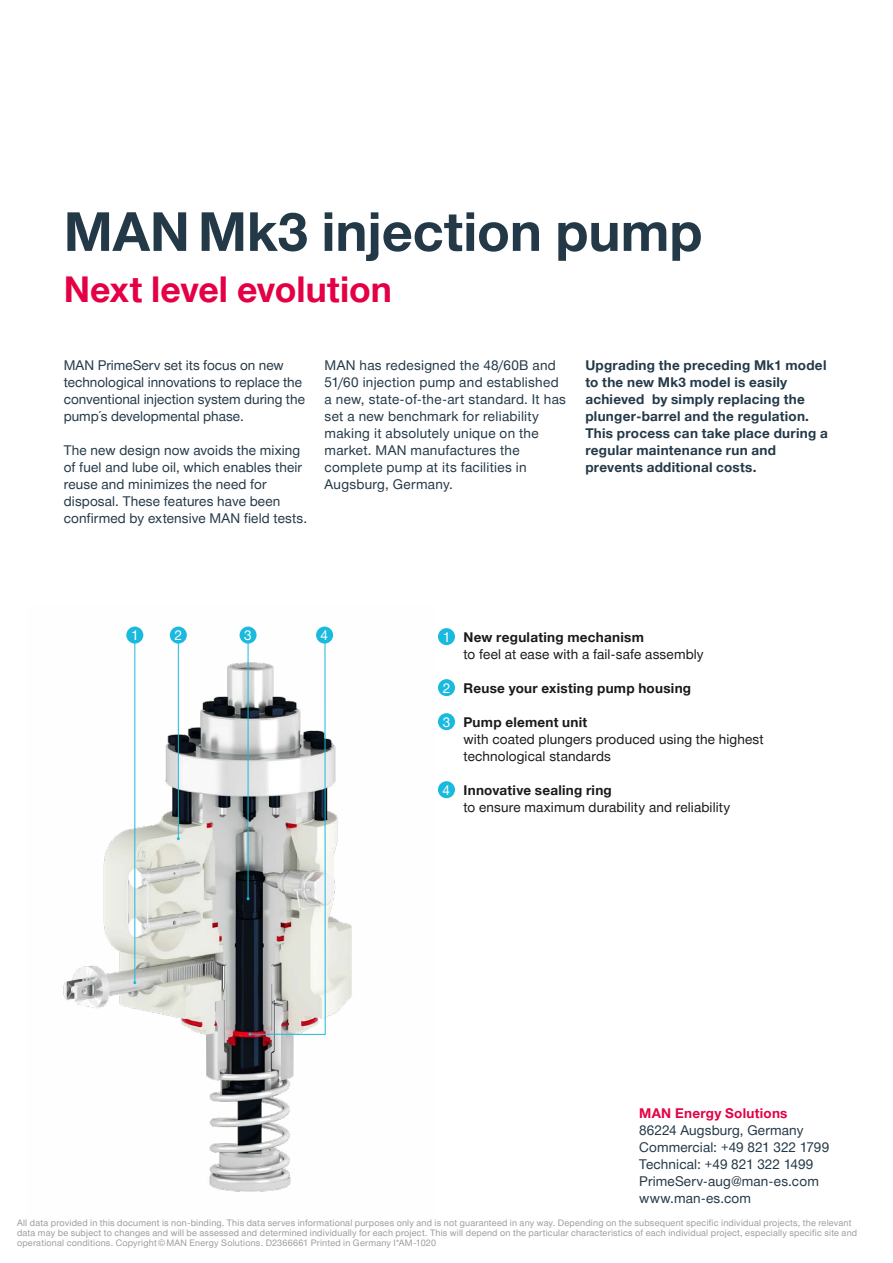
<style>
.page{position:relative;width:893px;height:1263px;background:#fff}
.page>*{position:absolute;margin:0;border:0;box-sizing:border-box;transform-origin:0 0}
.t1{font:700 54px "Man Global";color:#243948}
.t2{font:700 35.55px "Man Global";color:#e40045}
.t3{font:13.5px/17px "Man Global";letter-spacing:.01em;color:#243948}
.t4{font:13.5px/17px "Man Global";letter-spacing:.01em;color:#1a1a18}
.t5{font:700 13.5px/17px "Man Global";letter-spacing:.02em;color:#243948}
.t6{font:700 13.5px "Man Global";letter-spacing:.02em;color:#1a1a18}
.t7{font:700 13.5px "Man Global";letter-spacing:.02em;color:#e40045}
.t8{font:13.5px "Man Global";color:#fff}
.t9{font:9px/10.2px "Man Global";letter-spacing:.025em;color:#9c9d9d}
.s1{color:#fff}
.s2{font-weight:700}
.s3{font-weight:400;color:#fff}
</style>
<div class="page">
<div style="left:438px;top:628px;width:17px;height:17px;background:#19bade;border-radius:50%"></div>
<div style="left:438px;top:679px;width:17px;height:17px;background:#19bade;border-radius:50%"></div>
<div style="left:438px;top:713px;width:17px;height:17px;background:#19bade;border-radius:50%"></div>
<div style="left:438px;top:781px;width:17px;height:17px;background:#19bade;border-radius:50%"></div>
<img style="left:63px;top:626px;width:289px;height:566px">
<hr style="left:134px;top:635px;width:1px;height:348px;background:#19bade">
<hr style="left:178px;top:635px;width:1px;height:204px;background:#19bade">
<svg style="left:247px;top:634px;width:79px;height:402px"></svg>
<div style="left:126px;top:627px;width:17px;height:17px;background:#19bade;border-radius:50%"></div>
<div style="left:170px;top:627px;width:17px;height:17px;background:#19bade;border-radius:50%"></div>
<div style="left:240px;top:627px;width:17px;height:17px;background:#19bade;border-radius:50%"></div>
<div style="left:316px;top:627px;width:17px;height:17px;background:#19bade;border-radius:50%"></div>
<h1 class="t1" style="left:64px;top:201px;width:640px">MAN Mk3 injection pump</h1>
<h2 class="t2" style="left:64px;top:269px;width:330px">Next level evolution</h2>
<p class="t3" style="left:64px;top:357px;width:243px">MAN PrimeServ set its focus on new technological innovations to replace the conventional injection system during the pump´s developmental phase.</p>
<p class="t3" style="left:64px;top:442px;width:245px">The new design now avoids the mixing of fuel and lube oil, which enables their reuse and minimizes the need for disposal. These features have been confirmed by extensive MAN field tests.</p>
<p class="t3" style="left:325px;top:357px;width:243px">MAN has redesigned the 48/60B and 51/60 injection pump and established a new, state-of-the-art standard. It has set a new benchmark for reliability making it absolutely unique on the market. MAN manufactures the complete pump at its facilities in Augsburg, Germany.</p>
<p class="t5" style="left:585px;top:357px;width:244px">Upgrading the preceding Mk1 model to the new Mk3 model is easily achieved by simply replacing the plunger-barrel and the regulation.<br>This process can take place during a regular maintenance run and prevents additional costs.</p>
<p class="t8" style="left:131px;top:627px;width:9px">1</p>
<p class="t8" style="left:175px;top:627px;width:9px">2</p>
<p class="t8" style="left:244px;top:627px;width:9px">3</p>
<p class="t8" style="left:320px;top:627px;width:9px">4</p>
<p class="t4" style="left:463px;top:629px;width:242px;text-indent:-21px"><span class="s1">1</span> <span class="s2">New regulating mechanism<br></span>to feel at ease with a fail-safe assembly</p>
<p class="t6" style="left:443px;top:681px;width:250px"><span class="s3">2</span> Reuse your existing pump housing</p>
<p class="t4" style="left:463px;top:714px;width:302px;text-indent:-21px"><span class="s1">3</span> <span class="s2">Pump element unit<br></span>with coated plungers produced using the highest technological standards</p>
<p class="t4" style="left:463px;top:782px;width:268px;text-indent:-21px"><span class="s1">4</span> <span class="s2">Innovative sealing ring<br></span>to ensure maximum durability and reliability</p>
<p class="t7" style="left:639px;top:1106px;width:150px">MAN Energy Solutions</p>
<p class="t3" style="left:639px;top:1122px;width:191px">86224 Augsburg, Germany<br>Commercial: +49 821 322 1799<br>Technical: +49 821 322 1499<br>PrimeServ-aug@man-es.com www.man-es.com</p>
<p class="t9" style="left:17px;top:1217px;width:842px">All data provided in this document is non-binding. This data serves informational purposes only and is not guaranteed in any way. Depending on the subsequent specific individual projects, the relevant data may be subject to changes and will be assessed and determined individually for each project. This will depend on the particular characteristics of each individual project, especially specific site and operational conditions. Copyright © MAN Energy Solutions. D2366661 Printed in Germany I*AM-1020</p>
</div>
